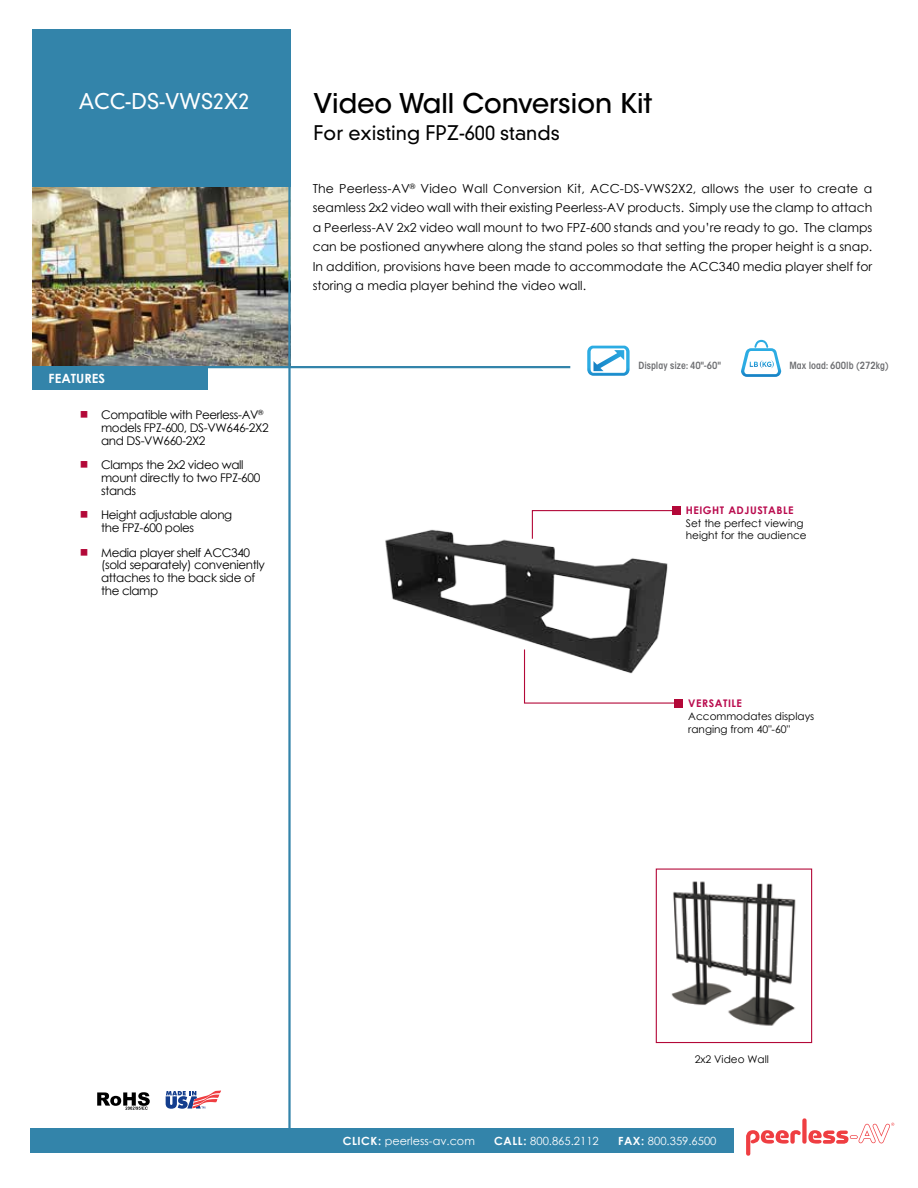
<style>
.page{position:relative;width:918px;height:1188px;background:#fff}
.page>*{position:absolute;margin:0;border:0;box-sizing:border-box;transform-origin:0 0}
.t1{font:500 27px "ITC Avant Garde Std";color:#000}
.t2{font:300 21px "DIN Neuzeit Grotesk Std";color:#fff}
.t3{font:300 19.5px "DIN Neuzeit Grotesk Std";color:#000}
.t4{font:700 12.75px "Century Gothic";color:#fff}
.t5{font:12.45px/19.5px "Century Gothic";color:#000;text-align:justify}
.t6{font:12px/12.6px "Century Gothic";letter-spacing:-.03em;color:#000}
.t7{font:11.25px "Century Gothic";color:#fff}
.t8{font:10.5px/12.8px "Century Gothic";color:#000}
.t9{font:700 10.5px "Century Gothic";letter-spacing:.05em;color:#b90a4d}
.t10{font:600 condensed 9.9px "ITC Avant Garde Std";color:#6d6e71}
.s1{font-weight:700}
</style>
<div class="page">
<img style="left:32px;top:187px;width:256px;height:179px">
<img style="left:671px;top:881px;width:125px;height:145px">
<hr style="left:32px;top:366px;width:538px;height:2px;background:#3384aa">
<div style="left:32px;top:29px;width:258px;height:158px;background:#3384aa"></div>
<div style="left:32px;top:366px;width:176px;height:24px;background:#3384aa"></div>
<div style="left:672px;top:506px;width:8px;height:9px;background:#b30838"></div>
<svg style="left:587px;top:346px;width:43px;height:30px"></svg>
<hr style="left:288px;top:29px;width:3px;height:1101px;background:#3384aa">
<div style="left:31px;top:1129px;width:703px;height:24px;background:#3384aa"></div>
<svg style="left:741px;top:340px;width:40px;height:37px"></svg>
<div style="left:675px;top:699px;width:8px;height:9px;background:#b30838"></div>
<svg style="left:746px;top:1130px;width:55px;height:26px"></svg>
<div style="left:802px;top:1118px;width:5px;height:26px;background:#ef3e42;border-radius:2px"></div>
<svg style="left:808px;top:1123px;width:86px;height:21px"></svg>
<div style="left:656px;top:869px;width:156px;height:174px;border:1px solid #b30838"></div>
<svg style="left:97px;top:1092px;width:53px;height:18px"></svg>
<svg style="left:166px;top:1090px;width:55px;height:19px"></svg>
<img style="left:385px;top:510px;width:290px;height:198px">
<h2 class="t2" style="left:79px;top:88px;width:172px">ACC-DS-VWS2X2</h2>
<p class="t4" style="left:49px;top:369px;width:58px">FEATURES</p>
<p class="t6" style="left:101px;top:409px;width:169px">Compatible with Peerless-AV<sup>® </sup>models FPZ-600, DS-VW646-2X2 and DS-VW660-2X2</p>
<p class="t6" style="left:101px;top:459px;width:161px">Clamps the 2x2 video wall mount directly to two FPZ-600 stands</p>
<p class="t6" style="left:101px;top:509px;width:133px">Height adjustable along the FPZ-600 poles</p>
<p class="t6" style="left:101px;top:546px;width:165px">Media player shelf ACC340 (sold separately) conveniently attaches to the back side of the clamp</p>
<h1 class="t1" style="left:314px;top:86px;width:340px">Video Wall Conversion Kit</h1>
<h3 class="t3" style="left:314px;top:121px;width:248px">For existing FPZ-600 stands</h3>
<p class="t5" style="left:313px;top:178px;width:561px">The Peerless-AV<sup>®</sup> Video Wall Conversion Kit, ACC-DS-VWS2X2, allows the user to create a seamless 2x2 video wall with their existing Peerless-AV products. Simply use the clamp to attach a Peerless-AV 2x2 video wall mount to two FPZ-600 stands and you’re ready to go. The clamps can be postioned anywhere along the stand poles so that setting the proper height is a snap.<br>In addition, provisions have been made to accommodate the ACC340 media player shelf for storing a media player behind the video wall.</p>
<p class="t10" style="left:638px;top:359px;width:84px">Display size: 40"-60"</p>
<p class="t10" style="left:789px;top:359px;width:101px">Max load: 600lb (272kg)</p>
<p class="t9" style="left:686px;top:502px;width:109px">HEIGHT ADJUSTABLE</p>
<p class="t8" style="left:686px;top:516px;width:122px">Set the perfect viewing height for the audience</p>
<p class="t9" style="left:688px;top:695px;width:55px">VERSATILE</p>
<p class="t8" style="left:688px;top:709px;width:128px">Accommodates displays ranging from 40"-60"</p>
<p class="t8" style="left:695px;top:1053px;width:76px">2x2 Video Wall</p>
<p class="t7" style="left:343px;top:1133px;width:134px"><span class="s1">CLI CK:</span> peerless-av.com</p>
<p class="t7" style="left:494px;top:1133px;width:106px"><span class="s1">CALL:</span> 800.865.2112</p>
<p class="t7" style="left:618px;top:1133px;width:100px"><span class="s1">FAX:</span> 800.359.6500</p>
</div>
